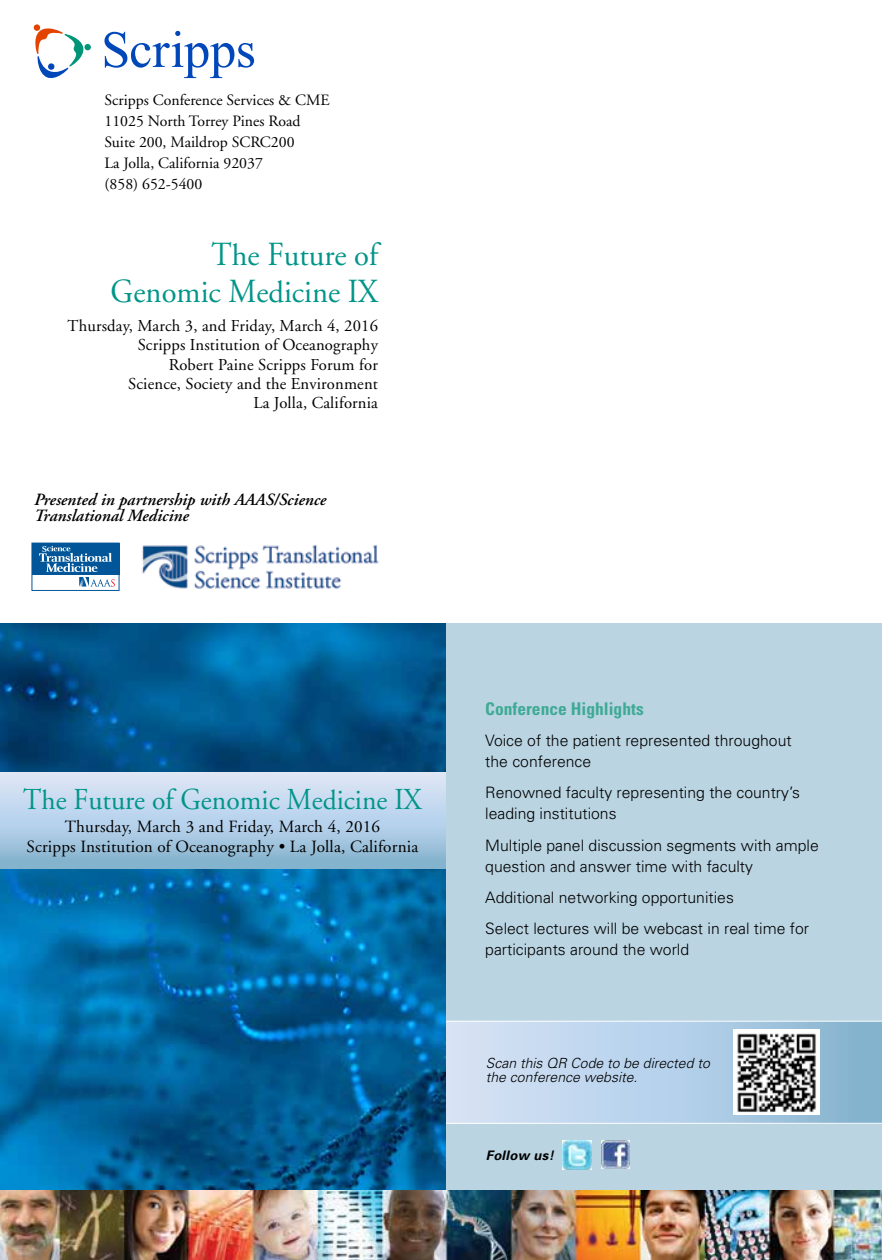
<style>
.page{position:relative;width:882px;height:1260px;background:#fff}
.page>*{position:absolute;margin:0;border:0;box-sizing:border-box;transform-origin:0 0}
.t1{font:30.62px/36.8px "Adobe Garamond";color:#009589;text-align:right}
.t2{font:27.65px "Adobe Garamond";color:#009589}
.t3{font:700 condensed 17.5px "Univers";color:#3faa94}
.t4{font:17.15px/19.8px "Adobe Garamond";letter-spacing:.01em;color:#000;text-align:center}
.t5{font:italic 600 17.15px/15.8px "Adobe Garamond";color:#000}
.t6{font:16.62px/19.2px "Adobe Garamond";letter-spacing:.01em;color:#000;text-align:right}
.t7{font:300 15.75px/21px "Univers";color:#000}
.t8{font:15.75px/21px "Adobe Garamond";color:#000}
.t9{font:italic 300 14px/14px "Univers";color:#000}
.t10{font:italic 700 13.12px "Univers";letter-spacing:.02em;color:#000}
.s1{font-size:33.6px}
.s2{font-size:32.2px}
.s3{font-size:30.45px}
.s4{font-size:29.05px}
</style>
<div class="page">
<div style="left:433px;top:623px;width:449px;height:637px;background:#bad4e2"></div>
<img style="left:602px;top:1141px;width:28px;height:28px">
<img style="left:563px;top:1141px;width:28px;height:28px">
<svg style="left:446px;top:1021px;width:436px;height:103px"></svg>
<img style="left:734px;top:1030px;width:85px;height:85px">
<div style="left:32px;top:543px;width:88px;height:48px;border:1px solid #005698"></div>
<div style="left:32px;top:543px;width:87px;height:31px;background:#005698"></div>
<svg style="left:39px;top:546px;width:76px;height:41px"></svg>
<img style="left:142px;top:545px;width:237px;height:44px">
<svg style="left:34px;top:24px;width:57px;height:54px"></svg>
<svg style="left:105px;top:31px;width:149px;height:47px"></svg>
<img style="left:0;top:623px;width:446px;height:568px">
<div style="left:0;top:773px;width:446px;height:96px;background:linear-gradient(to bottom,#e3ebfc,#86b4d2)"></div>
<img style="left:0;top:1191px;width:882px;height:69px">
<p class="t8" style="left:105px;top:90px;width:227px">Scripps Conference Services &amp; CME<br>11025 North Torrey Pines Road<br>Suite 200, Maildrop SCRC200<br>La Jolla, California 92037<br>(858) 652-5400</p>
<h1 class="t1" style="left:111px;top:238px;width:269px"><span class="s1">T</span>he <span class="s1">F</span>uture o<span class="s2">f<br></span><span class="s1">G</span>enomic <span class="s1">M</span>edicine <span class="s1">IX</span></h1>
<p class="t6" style="left:68px;top:317px;width:312px">Thursday, March 3, and Friday, March 4, 2016<br>Scripps Institution of Oceanography<br>Robert Paine Scripps Forum for<br>Science, Society and the Environment<br>La Jolla, California</p>
<p class="t5" style="left:34px;top:492px;width:294px">Presented in partnership with AAAS/Science<br>Translational Medicine</p>
<h2 class="t2" style="left:23px;top:786px;width:400px"><span class="s3">T</span>he <span class="s3">F</span>uture o<span class="s4">f</span> <span class="s3">G</span>enomic <span class="s3">M</span>edicine <span class="s3">IX</span></h2>
<p class="t4" style="left:27px;top:817px;width:393px">Thursday, March 3 and Friday, March 4, 2016<br>Scripps Institution of Oceanography • La Jolla, California</p>
<p class="t3" style="left:485px;top:698px;width:160px">Conference Highlights</p>
<p class="t7" style="left:485px;top:730px;width:308px">Voice of the patient represented throughout the conference</p>
<p class="t7" style="left:485px;top:782px;width:316px">Renowned faculty representing the country’s leading institutions</p>
<p class="t7" style="left:485px;top:834px;width:335px">Multiple panel discussion segments with ample question and answer time with faculty</p>
<p class="t7" style="left:485px;top:881px;width:325px;line-height:31.2px">Additional networking opportunities<br>Select lectures will be webcast in real time for</p>
<p class="t7" style="left:485px;top:938px;width:205px">participants around the world</p>
<p class="t9" style="left:486px;top:1056px;width:226px">Scan this QR Code to be directed to the conference website.</p>
<p class="t10" style="left:486px;top:1147px;width:70px">Follow us!</p>
</div>
